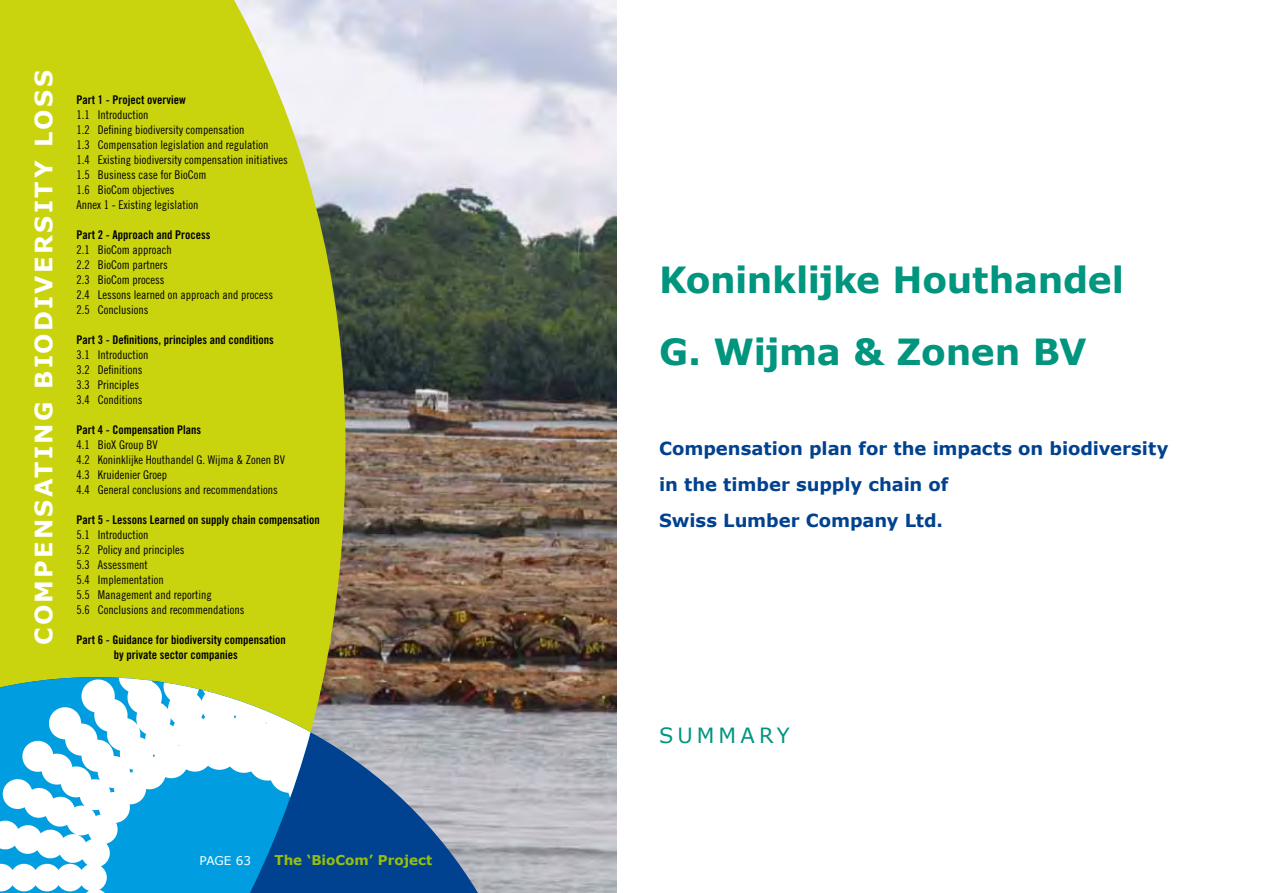
<style>
.page{position:relative;width:1263px;height:893px;background:#fff}
.page>*{position:absolute;margin:0;border:0;box-sizing:border-box;transform-origin:0 0}
.t1{font:700 36px/72px "Verdana";letter-spacing:-.01em;color:#00957e}
.t2{font:700 24px "Verdana";letter-spacing:.095em;color:#fff}
.t3{font:21px "Verdana";color:#00957e}
.t4{font:700 18px/36px "Verdana";letter-spacing:-.005em;color:#00428f}
.t5{font:700 13.5px "Verdana";color:#97bf0d}
.t6{font:12px/15px "Trade Gothic Cond Eighteen";color:#000}
.t7{font:12px/15px "Trade Gothic Bold Cond Twenty";color:#000}
.t8{font:12px "Verdana";color:#fff}
</style>
<div class="page">
<img style="left:345px;top:0;width:271px;height:893px">
<svg style="left:0;top:0;width:345px;height:677px;fill:#c9d30e"></svg>
<svg style="left:311px;top:677px;width:175px;height:216px"></svg>
<svg style="left:0;top:677px;width:311px;height:216px"></svg>
<h2 class="t2" style="left:28px;top:645px;width:576px;rotate:-90deg">COMPENSATING BIODIVERSITY LOSS</h2>
<p class="t7" style="left:77px;top:92px;width:111px">Part 1 - Project overview</p>
<p class="t6" style="left:77px;top:107px;width:213px">1.1 Introduction<br>1.2 Defining biodiversity compensation<br>1.3 Compensation legislation and regulation<br>1.4 Existing biodiversity compensation initiatives 1.5 Business case for BioCom<br>1.6 BioCom objectives<br>Annex 1 - Existing legislation</p>
<p class="t7" style="left:77px;top:227px;width:135px">Part 2 - Approach and Process</p>
<p class="t6" style="left:77px;top:242px;width:198px">2.1 BioCom approach<br>2.2 BioCom partners<br>2.3 BioCom process<br>2.4 Lessons learned on approach and process<br>2.5 Conclusions</p>
<p class="t7" style="left:77px;top:332px;width:199px">Part 3 - Definitions, principles and conditions</p>
<p class="t6" style="left:77px;top:347px;width:73px">3.1 Introduction<br>3.2 Definitions<br>3.3 Principles<br>3.4 Conditions</p>
<p class="t7" style="left:77px;top:422px;width:126px">Part 4 - Compensation Plans</p>
<p class="t6" style="left:77px;top:437px;width:210px">4.1 BioX Group BV<br>4.2 Koninklijke Houthandel G. Wijma &amp; Zonen BV<br>4.3 Kruidenier Groep<br>4.4 General conclusions and recommendations</p>
<p class="t7" style="left:77px;top:512px;width:245px">Part 5 - Lessons Learned on supply chain compensation</p>
<p class="t6" style="left:77px;top:527px;width:169px">5.1 Introduction<br>5.2 Policy and principles<br>5.3 Assessment<br>5.4 Implementation<br>5.5 Management and reporting<br>5.6 Conclusions and recommendations</p>
<p class="t7" style="left:114px;top:632px;width:173px;text-indent:-37px">Part 6 - Guidance for biodiversity compensation by private sector companies</p>
<p class="t8" style="left:199px;top:853px;width:53px">PAGE 63</p>
<p class="t5" style="left:274px;top:851px;width:159px">The ‘BioCom’ Project</p>
<h1 class="t1" style="left:659px;top:244px;width:466px">Koninklijke Houthandel<br>G. Wijma &amp; Zonen BV</h1>
<h3 class="t4" style="left:659px;top:430px;width:511px">Compensation plan for the impacts on biodiversity in the timber supply chain of<br>Swiss Lumber Company Ltd.</h3>
<h3 class="t3" style="left:659px;top:722px;width:24px">SUMM</h3>
<h3 class="t3" style="left:740px;top:722px;width:26px">ARY</h3>
</div>
